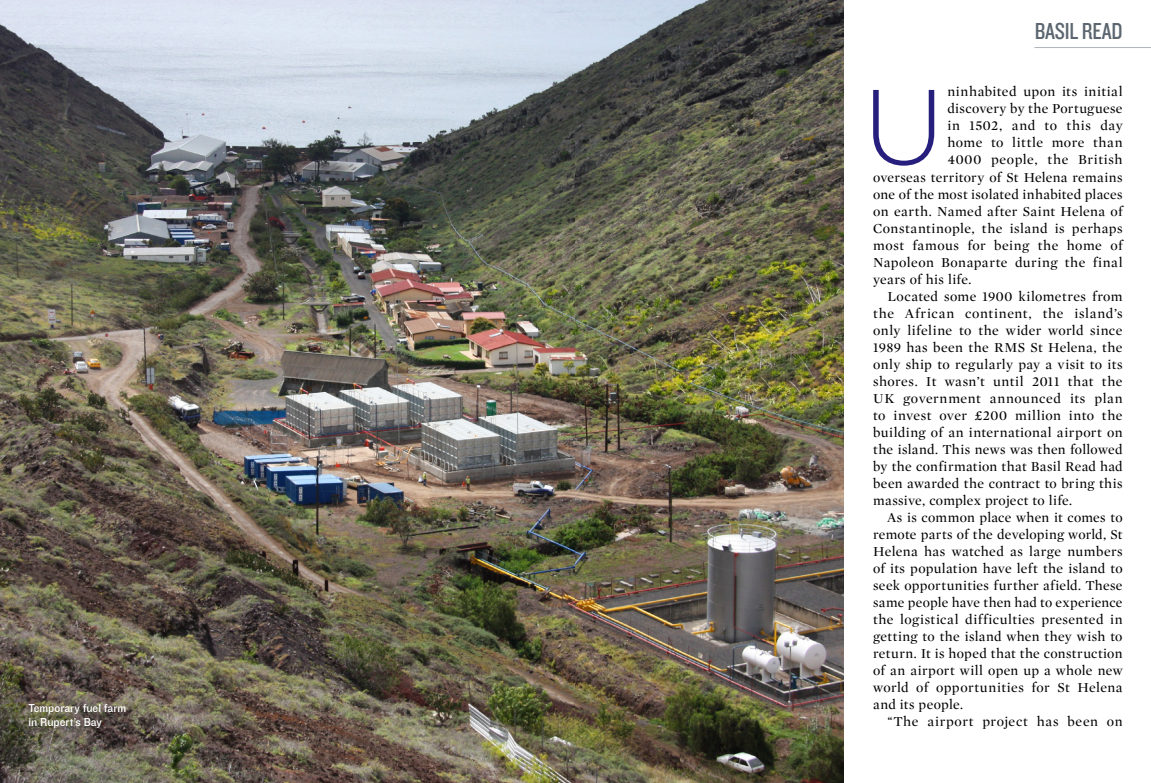
<style>
.page{position:relative;width:1151px;height:783px;background:#fff}
.page>*{position:absolute;margin:0;border:0;box-sizing:border-box;transform-origin:0 0}
.t1{font:300 106.4px "Gotham HTF";color:#271f7d}
.t2{font:24px "Knockout HTF29 Junior Liteweight";letter-spacing:-.01em;color:#5c6670}
.t3{font:14px "Mercury Display Roman";letter-spacing:.03em;color:#000}
.t4{font:14px "Mercury Display Roman";letter-spacing:.05em;color:#000}
.t5{font:12px/14.4px "Knockout HTF31 Junior Middlewt";color:#fff}
</style>
<div class="page">
<img style="left:0;top:0;width:843px;height:782px">
<hr style="left:1034px;top:47px;width:117px;height:1px;background:#adb3b8">
<p class="t5" style="left:28px;top:700px;width:99px">temporary fuel farm in rupert’s Bay</p>
<h2 class="t2" style="left:1035px;top:18px;width:89px">BASIL READ</h2>
<h1 class="t1" style="left:863px;top:69px;width:82px">U</h1>
<p class="t3" style="left:947px;top:84px;width:177px">ninhabited upon its initial</p>
<p class="t3" style="left:947px;top:101px;width:177px">discovery by the Portuguese</p>
<p class="t3" style="left:947px;top:118px;width:177px">in 1502, and to this day</p>
<p class="t3" style="left:947px;top:135px;width:177px">home to little more than</p>
<p class="t4" style="left:947px;top:152px;width:177px">4000 people, the British</p>
<p class="t3" style="left:873px;top:169px;width:251px">overseas territory of St Helena remains</p>
<p class="t3" style="left:873px;top:186px;width:251px">one of the most isolated inhabited places</p>
<p class="t3" style="left:873px;top:203px;width:251px">on earth. Named after Saint Helena of</p>
<p class="t3" style="left:873px;top:220px;width:251px">Constantinople, the island is perhaps</p>
<p class="t3" style="left:873px;top:237px;width:251px">most famous for being the home of</p>
<p class="t3" style="left:873px;top:254px;width:251px">Napoleon Bonaparte during the final</p>
<p class="t3" style="left:873px;top:271px;width:100px">years of his life.</p>
<p class="t3" style="left:887px;top:288px;width:237px">Located some 1900 kilometres from</p>
<p class="t4" style="left:873px;top:305px;width:251px">the African continent, the island’s</p>
<p class="t3" style="left:873px;top:322px;width:251px">only lifeline to the wider world since</p>
<p class="t3" style="left:873px;top:339px;width:251px">1989 has been the RMS St Helena, the</p>
<p class="t3" style="left:873px;top:356px;width:251px">only ship to regularly pay a visit to its</p>
<p class="t3" style="left:873px;top:373px;width:251px">shores. It wasn’t until 2011 that the</p>
<p class="t3" style="left:873px;top:390px;width:251px">UK government announced its plan</p>
<p class="t3" style="left:873px;top:407px;width:251px">to invest over £200 million into the</p>
<p class="t3" style="left:873px;top:424px;width:251px">building of an international airport on</p>
<p class="t3" style="left:873px;top:441px;width:251px">the island. This news was then followed</p>
<p class="t3" style="left:873px;top:458px;width:251px">by the confirmation that Basil Read had</p>
<p class="t3" style="left:873px;top:475px;width:251px">been awarded the contract to bring this</p>
<p class="t3" style="left:873px;top:492px;width:200px">massive, complex project to life.</p>
<p class="t3" style="left:887px;top:509px;width:237px">As is common place when it comes to</p>
<p class="t3" style="left:873px;top:526px;width:251px">remote parts of the developing world, St</p>
<p class="t3" style="left:873px;top:543px;width:251px">Helena has watched as large numbers</p>
<p class="t3" style="left:873px;top:560px;width:251px">of its population have left the island to</p>
<p class="t3" style="left:873px;top:577px;width:251px">seek opportunities further afield. These</p>
<p class="t3" style="left:873px;top:594px;width:251px">same people have then had to experience</p>
<p class="t3" style="left:873px;top:611px;width:251px">the logistical difficulties presented in</p>
<p class="t3" style="left:873px;top:628px;width:251px">getting to the island when they wish to</p>
<p class="t3" style="left:873px;top:645px;width:251px">return. It is hoped that the construction</p>
<p class="t3" style="left:873px;top:662px;width:251px">of an airport will open up a whole new</p>
<p class="t3" style="left:873px;top:679px;width:251px">world of opportunities for St Helena</p>
<p class="t3" style="left:873px;top:696px;width:91px">and its people.</p>
<p class="t3" style="left:887px;top:713px;width:237px">“The airport project has been on</p>
</div>
